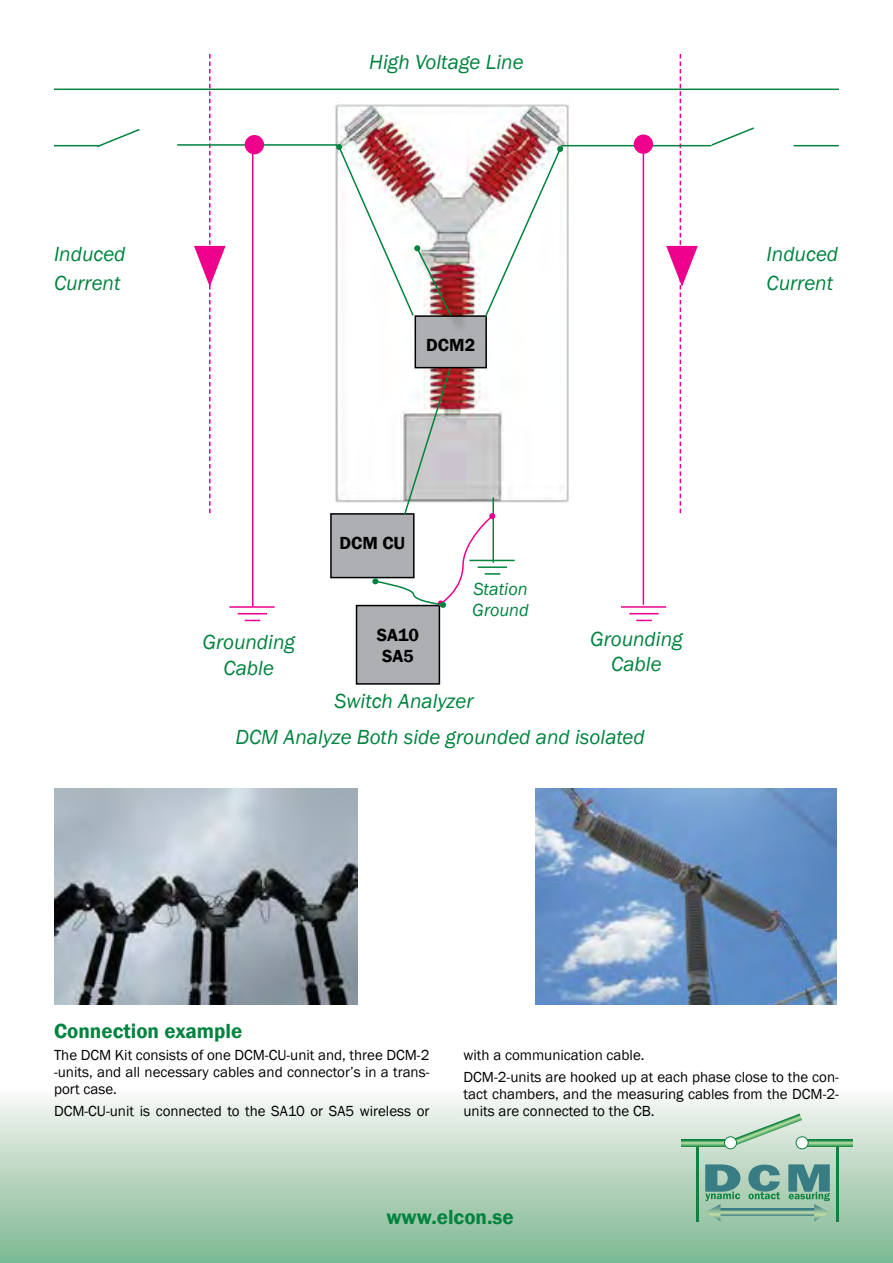
<style>
.page{position:relative;width:893px;height:1263px;background:#fff}
.page>*{position:absolute;margin:0;border:0;box-sizing:border-box;transform-origin:0 0}
.t1{font:italic 21px/29.4px "Franklin Gothic";color:#00833e}
.t2{font:600 21px "Franklin Gothic";color:#00833e}
.t3{font:600 18px/21.6px "Franklin Gothic";color:#000}
.t4{font:italic 18px/21.6px "Franklin Gothic";color:#00833e}
.t5{font:15px/17.2px "Franklin Gothic";color:#000}
</style>
<div class="page">
<div style="left:0;top:1091px;width:893px;height:172px;background:linear-gradient(to bottom,#f7f6f3,#7cb790)"></div>
<hr style="left:696px;top:1147px;width:3px;height:74px;background:#0e8341">
<hr style="left:836px;top:1147px;width:2px;height:74px;background:#0e8341">
<svg style="left:682px;top:1140px;width:43px;height:6px"></svg>
<svg style="left:808px;top:1140px;width:45px;height:6px"></svg>
<svg style="left:730px;top:1113px;width:72px;height:33px;background:#c2dcc6"></svg>
<svg style="left:740px;top:1209px;width:48px;height:7px"></svg>
<svg style="left:705px;top:1164px;width:35px;height:57px;background:#71a797"></svg>
<svg style="left:788px;top:1164px;width:42px;height:57px;background:#6fa596"></svg>
<svg style="left:748px;top:1164px;width:32px;height:35px"></svg>
<div style="left:724px;top:1137px;width:12px;height:12px;background:#fff;border-radius:50%"></div>
<div style="left:724px;top:1136px;width:13px;height:13px;border:1px solid #0e8341;border-radius:50%"></div>
<div style="left:796px;top:1137px;width:12px;height:12px;background:#fff;border-radius:50%"></div>
<div style="left:796px;top:1136px;width:13px;height:13px;border:1px solid #0e8341;border-radius:50%"></div>
<img style="left:335px;top:104px;width:241px;height:399px">
<hr style="left:54px;top:89px;width:785px;height:1px;background:#00833e">
<hr style="left:177px;top:144px;width:160px;height:2px;background:#00833e">
<hr style="left:561px;top:145px;width:150px;height:1px;background:#00833e">
<hr style="left:252px;top:147px;width:1px;height:459px;background:#ec008c">
<hr style="left:643px;top:146px;width:1px;height:459px;background:#ec008c">
<hr style="left:54px;top:145px;width:45px;height:1px;background:#00833e">
<hr style="left:794px;top:145px;width:45px;height:1px;background:#00833e">
<svg style="left:96px;top:129px;width:44px;height:18px"></svg>
<svg style="left:710px;top:127px;width:44px;height:20px"></svg>
<div style="left:245px;top:135px;width:19px;height:19px;background:#ec008c;border-radius:50%"></div>
<div style="left:634px;top:135px;width:19px;height:19px;background:#ec008c;border-radius:50%"></div>
<hr style="left:229px;top:606px;width:46px;height:2px;background:#ec008c">
<svg style="left:238px;top:613px;width:29px;height:1px"></svg>
<svg style="left:245px;top:620px;width:15px;height:1px"></svg>
<hr style="left:621px;top:606px;width:45px;height:2px;background:#ec008c">
<hr style="left:629px;top:613px;width:30px;height:1px;background:#ec008c">
<svg style="left:636px;top:620px;width:16px;height:1px"></svg>
<svg style="left:193px;top:54px;width:34px;height:459px"></svg>
<svg style="left:665px;top:54px;width:34px;height:459px"></svg>
<div style="left:415px;top:316px;width:71px;height:52px;background:#adafb2"></div>
<div style="left:415px;top:315px;width:72px;height:53px;border:2px solid #000"></div>
<div style="left:331px;top:514px;width:83px;height:64px;background:#adafb2"></div>
<div style="left:330px;top:513px;width:85px;height:65px;border:2px solid #000"></div>
<div style="left:356px;top:605px;width:83px;height:79px;background:#adafb2"></div>
<div style="left:356px;top:605px;width:84px;height:80px;border:2px solid #000"></div>
<hr style="left:469px;top:560px;width:46px;height:1px;background:#00833e">
<hr style="left:478px;top:566px;width:29px;height:2px;background:#00833e">
<img style="left:483px;top:146px;width:80px;height:173px">
<div style="left:417px;top:248px;width:52px;height:85px;background:#000;opacity:.75"></div>
<img style="left:336px;top:144px;width:117px;height:173px">
<svg style="left:372px;top:367px;width:128px;height:241px"></svg>
<img style="left:536px;top:788px;width:301px;height:216px">
<img style="left:54px;top:788px;width:303px;height:216px">
<h1 class="t1" style="left:369px;top:47px;width:156px">High Voltage Line</h1>
<h1 class="t1" style="left:54px;top:239px;width:73px">Induced<br>Current</h1>
<h1 class="t1" style="left:767px;top:239px;width:73px">Induced<br>Current</h1>
<p class="t3" style="left:426px;top:334px;width:50px">DCM2</p>
<p class="t3" style="left:339px;top:532px;width:67px">DCM CU</p>
<p class="t4" style="left:472px;top:578px;width:58px">Station<br>Ground</p>
<p class="t3" style="left:377px;top:624px;width:44px">SA10<br>SA5</p>
<h1 class="t1" style="left:202px;top:630px;width:94px;line-height:25.2px;text-align:center">Grounding<br>Cable</h1>
<h1 class="t1" style="left:590px;top:627px;width:94px;line-height:25.2px;text-align:center">Grounding<br>Cable</h1>
<h1 class="t1" style="left:236px;top:684px;width:411px;line-height:35.8px;text-indent:99px">Switch Analyzer<br>DCM Analyze Both side grounded and isolated</h1>
<h1 class="t2" style="left:54px;top:1018px;width:190px">Connection example</h1>
<p class="t5" style="left:54px;top:1047px;width:377px;text-align:justify">The DCM Kit consists of one DCM-CU-unit and, three DCM-2 -units, and all necessary cables and connector’s in a trans&shy;port case.</p>
<p class="t5" style="left:54px;top:1103px;width:377px">DCM-CU-unit is connected to the SA10 or SA5 wireless or</p>
<p class="t5" style="left:463px;top:1045px;width:377px;line-height:21.5px">with a communication cable.<br>DCM-2-units are hooked up at each phase close to the con-</p>
<p class="t5" style="left:463px;top:1086px;width:377px">tact chambers, and the measuring cables from the DCM-2- units are connected to the CB.</p>
<h1 class="t2" style="left:386px;top:1204px;width:129px">www.elcon.se</h1>
</div>
